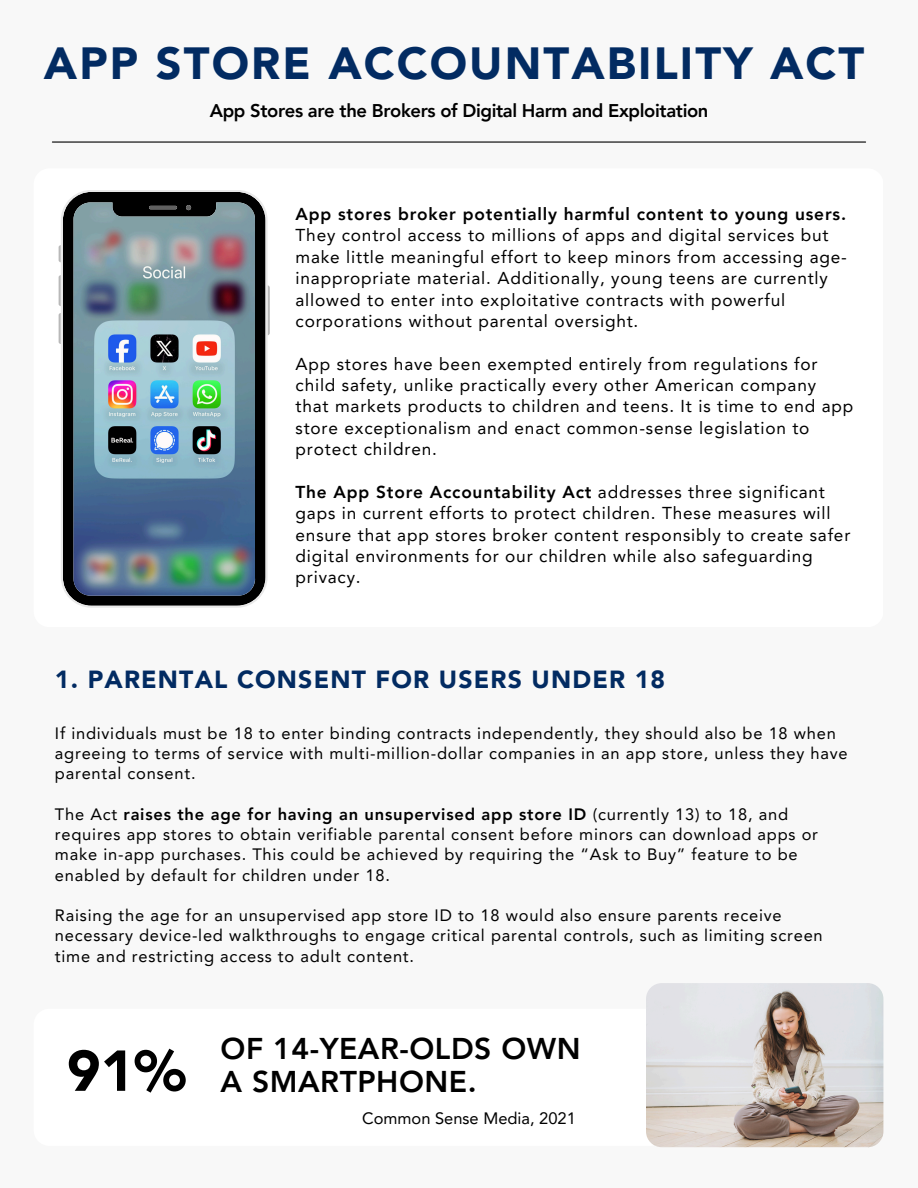
<style>
.page{position:relative;width:918px;height:1188px;background:#f8f8f8}
.page>*{position:absolute;margin:0;border:0;box-sizing:border-box;transform-origin:0 0}
.t1{font:900 57px "Avenir LT Pro";color:#000}
.t2{font:900 45px "Avenir LT Pro";letter-spacing:.045em;color:#022b62}
.t3{font:800 30px "Avenir LT Pro";letter-spacing:.015em;color:#000}
.t4{font:900 24.75px "Avenir LT Pro";letter-spacing:.045em;color:#022b62}
.t5{font:800 18.45px "Avenir LT Pro";letter-spacing:-.02em;color:#000}
.t6{font:17.25px/21.3px "Avenir LT Pro";letter-spacing:.045em;color:#000}
.t7{font:16.5px/20.2px "Avenir LT Pro";letter-spacing:.045em;color:#000}
.t8{font:16.5px "Avenir LT Pro";color:#000}
.s1{font-weight:800}
</style>
<div class="page">
<hr style="left:52px;top:141px;width:814px;height:2px;background:#000">
<div style="left:34px;top:1009px;width:632px;height:137px;background:#fff;border-radius:16px"></div>
<img style="left:646px;top:983px;width:237px;height:164px;border-radius:16px">
<svg style="left:59px;top:245px;width:2px;height:17px"></svg>
<svg style="left:59px;top:275px;width:2px;height:31px"></svg>
<svg style="left:59px;top:313px;width:2px;height:31px"></svg>
<svg style="left:268px;top:285px;width:2px;height:50px"></svg>
<img style="left:61px;top:190px;width:207px;height:417px">
<h5 class="t2" style="left:44px;top:45px;width:822px">APP STORE ACCOUNTABILITY ACT</h5>
<h6 class="t5" style="left:210px;top:103px;width:500px">App Stores are the Brokers of Digital Harm and Exploitation</h6>
<p class="t6" style="left:296px;top:205px;width:553px"><span class="s1">App stores broker potentially harmful content to young users.<br></span>They control access to millions of apps and digital services but make little meaningful effort to keep minors from accessing age&shy;inappropriate material. Additionally, young teens are currently allowed to enter into exploitative contracts with powerful corporations without parental oversight.</p>
<h6 class="t6" style="left:296px;top:355px;width:559px">App stores have been exempted entirely from regulations for child safety, unlike practically every other American company that markets products to children and teens. It is time to end app store exceptionalism and enact common-sense legislation to protect children.</h6>
<h6 class="t6" style="left:296px;top:483px;width:556px"><span class="s1">The App Store Accountability Act</span> addresses three significant gaps in current efforts to protect children. These measures will ensure that app stores broker content responsibly to create safer digital environments for our children while also safeguarding privacy.</h6>
<p class="t4" style="left:55px;top:669px;width:612px">1. PARENTAL CONSENT FOR USERS UNDER 18</p>
<h4 class="t7" style="left:55px;top:725px;width:794px">If individuals must be 18 to enter binding contracts independently, they should also be 18 when agreeing to terms of service with multi-million-dollar companies in an app store, unless they have parental consent.</h4>
<p class="t7" style="left:55px;top:806px;width:765px">The Act <span class="s1">raises the age for having an unsupervised app store ID</span> (currently 13) to 18, and requires app stores to obtain verifiable parental consent before minors can download apps or make in-app purchases. This could be achieved by requiring the “Ask to Buy” feature to be enabled by default for children under 18.</p>
<p class="t7" style="left:55px;top:907px;width:769px">Raising the age for an unsupervised app store ID to 18 would also ensure parents receive necessary device-led walkthroughs to engage critical parental controls, such as limiting screen time and restricting access to adult content.</p>
<h1 class="t1" style="left:67px;top:1048px;width:121px">91%</h1>
<p class="t3" style="left:221px;top:1037px;width:362px">OF 14-YEAR-OLDS OWN</p>
<p class="t3" style="left:221px;top:1069px;width:257px">A SMARTPHONE.</p>
<h3 class="t8" style="left:362px;top:1112px;width:215px">Common Sense Media, 2021</h3>
</div>
